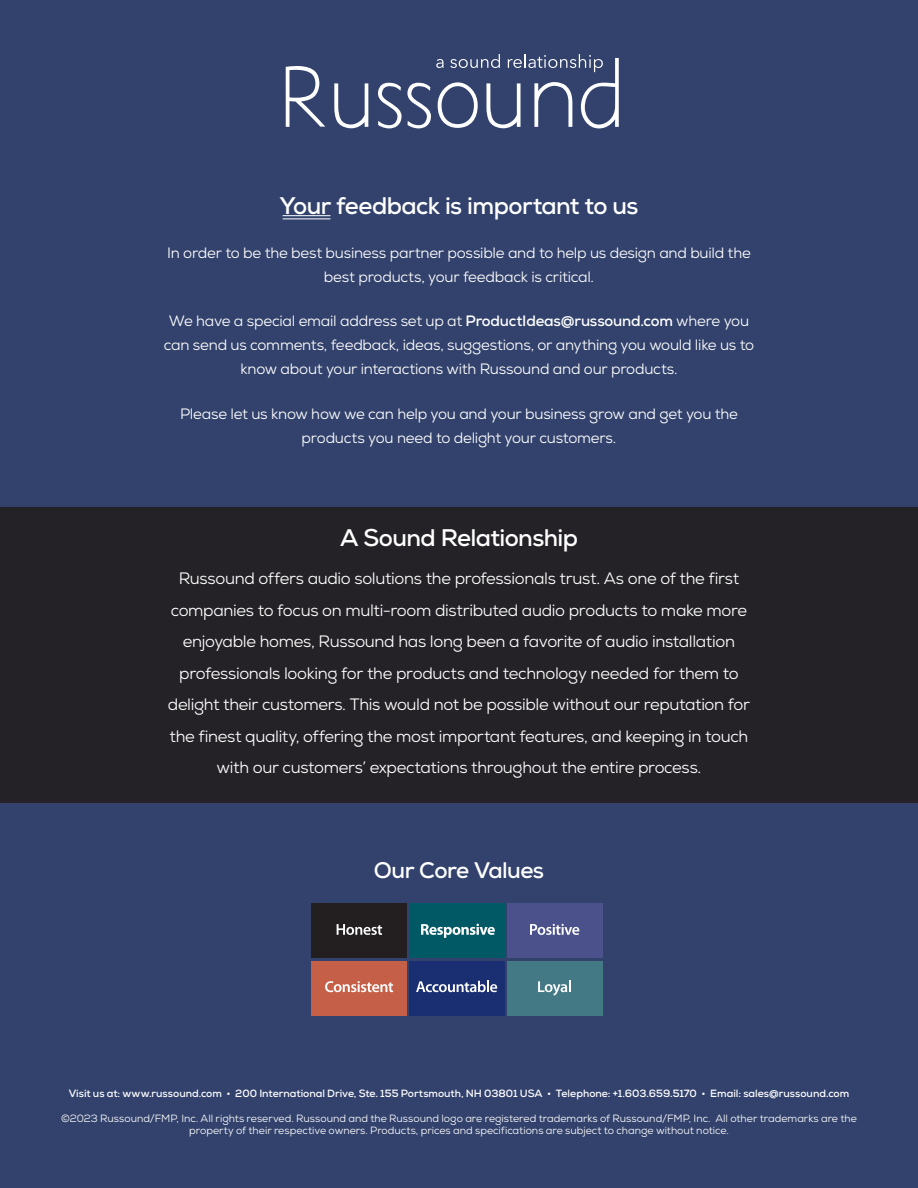
<style>
.page{position:relative;width:918px;height:1188px;background:#32426c}
.page>*{position:absolute;margin:0;border:0;box-sizing:border-box;transform-origin:0 0}
.Bullets{font:700 24px "Nexa";letter-spacing:-.025em;color:#fff}
.Bullets-2{font:700 22.5px "Nexa";letter-spacing:-.025em;color:#fff}
.Bullets-3{font:16.5px/31.5px "Nexa";letter-spacing:-.02em;color:#fff;text-align:center}
.Bullets-4{font:15px/24px "Nexa";letter-spacing:-.015em;color:#fff;text-align:center}
.Bullets-5{font:10.5px/12px "Nexa";color:#fff;text-align:center}
.Bullets-6{font:700 10.5px "Nexa";color:#fff}
.s1{font-weight:700}
</style>
<div class="page">
<div style="left:0;top:507px;width:918px;height:296px;background:#242227"></div>
<hr style="left:283px;top:215px;width:47px;height:1px;background:#fff">
<hr style="left:283px;top:219px;width:47px;height:1px;background:#fff">
<div style="left:312px;top:904px;width:95px;height:54px;background:#231f20"></div>
<svg style="left:337px;top:924px;width:45px;height:11px"></svg>
<div style="left:410px;top:904px;width:95px;height:54px;background:#005964"></div>
<div style="left:507px;top:904px;width:95px;height:54px;background:#4a518b"></div>
<svg style="left:530px;top:924px;width:49px;height:11px"></svg>
<div style="left:312px;top:961px;width:95px;height:55px;background:#c65f47"></div>
<svg style="left:325px;top:981px;width:68px;height:11px"></svg>
<div style="left:410px;top:961px;width:95px;height:55px;background:#1a2e72"></div>
<svg style="left:416px;top:981px;width:81px;height:11px"></svg>
<div style="left:507px;top:961px;width:95px;height:55px;background:#437985"></div>
<svg style="left:538px;top:981px;width:33px;height:15px"></svg>
<svg style="left:421px;top:924px;width:74px;height:14px"></svg>
<svg style="left:286px;top:66px;width:39px;height:61px"></svg>
<svg style="left:334px;top:83px;width:34px;height:45px"></svg>
<svg style="left:378px;top:54px;width:241px;height:74px"></svg>
<p class="Bullets" style="left:279px;top:190px;width:361px">Your feedback is important to us</p>
<p class="Bullets-4" style="left:167px;top:241px;width:585px">In order to be the best business partner possible and to help us design and build the best products, your feedback is critical.</p>
<p class="Bullets-4" style="left:164px;top:309px;width:592px">We have a special email address set up at <span class="s1">ProductIdeas@russound.com</span> where you can send us comments, feedback, ideas, suggestions, or anything you would like us to know about your interactions with Russound and our products.</p>
<p class="Bullets-4" style="left:180px;top:401px;width:560px">Please let us know how we can help you and your business grow and get you the products you need to delight your customers.</p>
<p class="Bullets" style="left:340px;top:522px;width:239px">A Sound Relationship</p>
<p class="Bullets-3" style="left:168px;top:563px;width:584px">Russound offers audio solutions the professionals trust. As one of the first companies to focus on multi-room distributed audio products to make more enjoyable homes, Russound has long been a favorite of audio installation professionals looking for the products and technology needed for them to delight their customers. This would not be possible without our reputation for the finest quality, offering the most important features, and keeping in touch with our customers’ expectations throughout the entire process.</p>
<p class="Bullets-2" style="left:374px;top:856px;width:172px">Our Core Values</p>
<p class="Bullets-6" style="left:69px;top:1087px;width:782px">Visit us at: www.russound.com • 200 International Drive, Ste. 155 Portsmouth, NH 03801 USA • Telephone: +1.603.659.5170 • Email: sales@russound.com</p>
<p class="Bullets-5" style="left:61px;top:1113px;width:797px">©2023 Russound/FMP, Inc. All rights reserved. Russound and the Russound logo are registered trademarks of Russound/FMP, Inc. All other trademarks are the property of their respective owners. Products, prices and specifications are subject to change without notice.</p>
</div>
